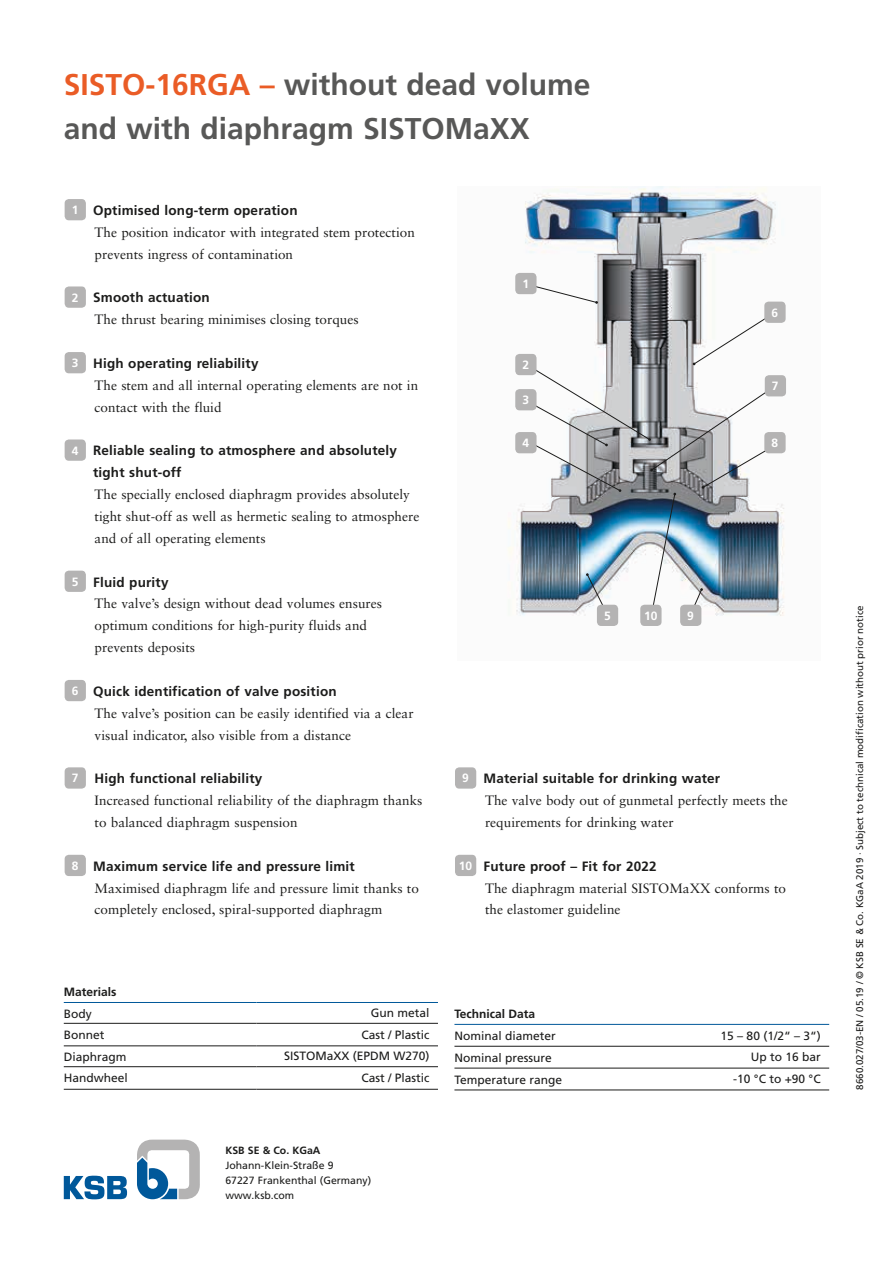
<style>
.page{position:relative;width:893px;height:1263px;background:#fff}
.page>*{position:absolute;margin:0;border:0;box-sizing:border-box;transform-origin:0 0}
.t1{font:700 30px/43.7px "Frutiger LT Pro";color:#585857}
.t2{font:13.5px/21.9px "Sabon LT Std";color:#1c1c1b}
.t3{font:700 13.5px/21.9px "Frutiger LT Pro";letter-spacing:.015em;color:#1c1c1b}
.t4{font:12px "Frutiger LT Pro";color:#1c1c1b}
.t5{font:700 12px "Frutiger LT Pro";color:#1c1c1b}
.t6{font:700 12px "Frutiger LT Pro";color:#fff}
.t7{font:10.5px/15px "Frutiger LT Pro";color:#1c1c1b}
.t8{font:700 10.5px "Frutiger LT Pro";color:#1c1c1b}
.t9{font:9.75px "Frutiger LT Pro";color:#1c1c1b}
.s1{color:#ea5c26}
.s2{font-size:12px;color:#fff}
</style>
<div class="page">
<svg style="left:137px;top:1139px;width:63px;height:60px"></svg>
<svg style="left:64px;top:1175px;width:63px;height:24px"></svg>
<div style="left:65px;top:199px;width:21px;height:21px;background:#b4b3b3;border-radius:4px"></div>
<div style="left:65px;top:286px;width:21px;height:22px;background:#b4b3b3;border-radius:4px"></div>
<div style="left:65px;top:352px;width:21px;height:21px;background:#b4b3b3;border-radius:4px"></div>
<div style="left:65px;top:439px;width:21px;height:22px;background:#b4b3b3;border-radius:4px"></div>
<div style="left:65px;top:571px;width:21px;height:21px;background:#b4b3b3;border-radius:4px"></div>
<div style="left:65px;top:680px;width:21px;height:21px;background:#b4b3b3;border-radius:4px"></div>
<div style="left:65px;top:767px;width:21px;height:22px;background:#b4b3b3;border-radius:4px"></div>
<div style="left:65px;top:855px;width:21px;height:21px;background:#b4b3b3;border-radius:4px"></div>
<div style="left:455px;top:767px;width:21px;height:22px;background:#b4b3b3;border-radius:4px"></div>
<div style="left:455px;top:855px;width:21px;height:21px;background:#b4b3b3;border-radius:4px"></div>
<hr style="left:64px;top:1023px;width:192px;height:1px;background:#1c1c1b">
<hr style="left:256px;top:1023px;width:182px;height:1px;background:#1c1c1b">
<hr style="left:64px;top:1045px;width:192px;height:1px;background:#1c1c1b">
<hr style="left:256px;top:1045px;width:182px;height:1px;background:#1c1c1b">
<hr style="left:64px;top:1066px;width:192px;height:1px;background:#1c1c1b">
<hr style="left:256px;top:1066px;width:182px;height:1px;background:#1c1c1b">
<hr style="left:64px;top:1002px;width:192px;height:1px;background:#00589a">
<hr style="left:256px;top:1002px;width:182px;height:1px;background:#00589a">
<hr style="left:64px;top:1089px;width:192px;height:1px;background:#1c1c1b">
<hr style="left:256px;top:1089px;width:182px;height:1px;background:#1c1c1b">
<hr style="left:600px;top:1046px;width:229px;height:1px;background:#1c1c1b">
<hr style="left:454px;top:1046px;width:146px;height:1px;background:#1c1c1b">
<hr style="left:454px;top:1068px;width:146px;height:1px;background:#1c1c1b">
<hr style="left:600px;top:1068px;width:229px;height:1px;background:#1c1c1b">
<hr style="left:454px;top:1090px;width:146px;height:1px;background:#1c1c1b">
<hr style="left:600px;top:1090px;width:229px;height:1px;background:#1c1c1b">
<hr style="left:454px;top:1024px;width:146px;height:1px;background:#00589a">
<hr style="left:600px;top:1024px;width:229px;height:1px;background:#00589a">
<img style="left:508px;top:186px;width:278px;height:440px">
<svg style="left:527px;top:284px;width:71px;height:20px"></svg>
<div style="left:515px;top:273px;width:21px;height:21px;background:#b4b3b3;border-radius:4px"></div>
<div style="left:764px;top:302px;width:22px;height:21px;background:#b4b3b3;border-radius:4px"></div>
<div style="left:765px;top:375px;width:21px;height:21px;background:#b4b3b3;border-radius:4px"></div>
<div style="left:640px;top:605px;width:22px;height:21px;background:#b4b3b3;border-radius:4px"></div>
<div style="left:764px;top:432px;width:22px;height:21px;background:#b4b3b3;border-radius:4px"></div>
<div style="left:515px;top:432px;width:21px;height:21px;background:#b4b3b3;border-radius:4px"></div>
<div style="left:680px;top:605px;width:21px;height:21px;background:#b4b3b3;border-radius:4px"></div>
<div style="left:597px;top:605px;width:21px;height:21px;background:#b4b3b3;border-radius:4px"></div>
<img style="left:525px;top:312px;width:251px;height:304px">
<div style="left:515px;top:354px;width:21px;height:21px;background:#b4b3b3;border-radius:4px"></div>
<div style="left:515px;top:389px;width:21px;height:21px;background:#b4b3b3;border-radius:4px"></div>
<h1 class="t1" style="left:64px;top:63px;width:528px"><span class="s1">SISTO-16RGA –</span> without dead volume and with diaphragm SISTOMaXX</h1>
<p class="t3" style="left:72px;top:199px;width:227px"><span class="s2">1</span> Optimised long-term operation</p>
<p class="t2" style="left:95px;top:221px;width:322px">The position indicator with integrated stem protection prevents ingress of contamination</p>
<p class="t3" style="left:72px;top:287px;width:140px"><span class="s2">2</span> Smooth actuation</p>
<p class="t2" style="left:95px;top:308px;width:266px">The thrust bearing minimises closing torques</p>
<p class="t3" style="left:72px;top:352px;width:188px"><span class="s2">3</span> High operating reliability</p>
<p class="t2" style="left:95px;top:374px;width:325px">The stem and all internal operating elements are not in contact with the fluid</p>
<p class="t3" style="left:93px;top:440px;width:305px;text-indent:-21px"><span class="s2">4</span> Reliable sealing to atmosphere and absolutely tight shut-off</p>
<p class="t2" style="left:95px;top:483px;width:326px">The specially enclosed diaphragm provides absolutely tight shut-off as well as hermetic sealing to atmosphere and of all operating elements</p>
<p class="t3" style="left:72px;top:571px;width:98px"><span class="s2">5</span> Fluid purity</p>
<p class="t2" style="left:95px;top:593px;width:289px">The valve’s design without dead volumes ensures optimum conditions for high-purity fluids and prevents deposits</p>
<p class="t3" style="left:72px;top:680px;width:266px"><span class="s2">6</span> Quick identification of valve position</p>
<p class="t2" style="left:95px;top:702px;width:320px">The valve’s position can be easily identified via a clear visual indicator, also visible from a distance</p>
<p class="t3" style="left:72px;top:768px;width:192px"><span class="s2">7</span> High functional reliability</p>
<p class="t2" style="left:95px;top:789px;width:329px">Increased functional reliability of the diaphragm thanks to balanced diaphragm suspension</p>
<p class="t3" style="left:72px;top:855px;width:285px"><span class="s2">8</span> Maximum service life and pressure limit</p>
<p class="t2" style="left:95px;top:877px;width:326px">Maximised diaphragm life and pressure limit thanks to completely enclosed, spiral-supported diaphragm</p>
<p class="t6" style="left:522px;top:277px;width:8px">1</p>
<p class="t6" style="left:522px;top:358px;width:8px">2</p>
<p class="t6" style="left:522px;top:393px;width:8px">3</p>
<p class="t6" style="left:771px;top:305px;width:8px">6</p>
<p class="t6" style="left:772px;top:379px;width:8px">7</p>
<p class="t6" style="left:522px;top:436px;width:8px">4</p>
<p class="t6" style="left:771px;top:436px;width:8px">8</p>
<p class="t6" style="left:604px;top:609px;width:8px">5</p>
<p class="t6" style="left:687px;top:609px;width:8px">9</p>
<p class="t6" style="left:644px;top:609px;width:15px">10</p>
<p class="t3" style="left:462px;top:768px;width:260px"><span class="s2">9</span> Material suitable for drinking water</p>
<p class="t2" style="left:485px;top:789px;width:304px">The valve body out of gunmetal perfectly meets the requirements for drinking water</p>
<p class="t3" style="left:459px;top:855px;width:199px"><span class="s2">10</span> Future proof – Fit for 2022</p>
<p class="t2" style="left:485px;top:877px;width:303px">The diaphragm material SISTOMaXX conforms to the elastomer guideline</p>
<p class="t5" style="left:64px;top:984px;width:54px">Materials</p>
<p class="t4" style="left:64px;top:1006px;width:29px">Body</p>
<p class="t4" style="left:371px;top:1006px;width:60px">Gun metal</p>
<p class="t4" style="left:64px;top:1028px;width:42px">Bonnet</p>
<p class="t4" style="left:361px;top:1027px;width:70px">Cast / Plastic</p>
<p class="t4" style="left:64px;top:1049px;width:64px">Diaphragm</p>
<p class="t4" style="left:284px;top:1049px;width:147px">SISTOMaXX (EPDM W270)</p>
<p class="t4" style="left:64px;top:1071px;width:66px">Handwheel</p>
<p class="t4" style="left:361px;top:1071px;width:70px">Cast / Plastic</p>
<p class="t8" style="left:225px;top:1144px;width:97px">KSB SE &amp; Co. KGaA</p>
<p class="t7" style="left:225px;top:1157px;width:147px">Johann-Klein-Straße 9<br>67227 Frankenthal (Germany) www.ksb.com</p>
<p class="t5" style="left:454px;top:1006px;width:82px">Technical Data</p>
<p class="t4" style="left:454px;top:1029px;width:103px">Nominal diameter</p>
<p class="t4" style="left:721px;top:1028px;width:102px">15 – 80 (1/2“ – 3“)</p>
<p class="t4" style="left:454px;top:1050px;width:99px">Nominal pressure</p>
<p class="t4" style="left:751px;top:1050px;width:72px">Up to 16 bar</p>
<p class="t4" style="left:454px;top:1072px;width:109px">Temperature range</p>
<p class="t4" style="left:733px;top:1072px;width:89px">-10 °C to +90 °C</p>
<p class="t9" style="left:854px;top:1090px;width:486px;rotate:-90deg">8660.027/03-EN / 05.19 / © KSB SE &amp; Co. KGaA 2019 · Subject to technical modification without prior notice</p>
</div>
